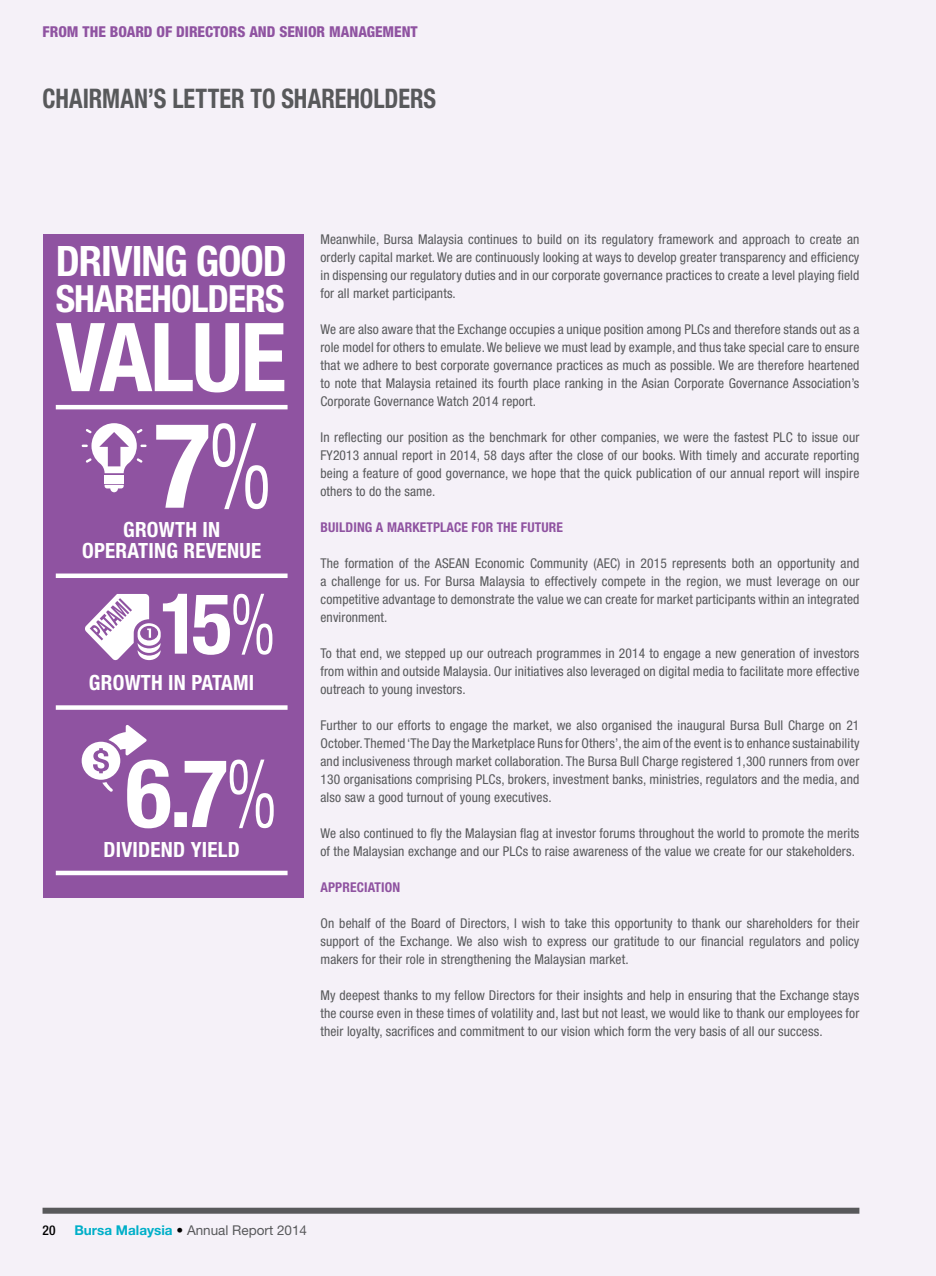
<style>
.page{position:relative;width:936px;height:1276px;background:#fff}
.page>*{position:absolute;margin:0;border:0;box-sizing:border-box;transform-origin:0 0}
.t1{font:700 condensed 95.25px "Helvetica Neue LT Std";letter-spacing:-.025em;color:#fff}
.t2{font:700 condensed 42px "Helvetica Neue LT Std";letter-spacing:-.025em;color:#fff}
.t3{font:700 condensed 37.5px "Helvetica Neue LT Std";letter-spacing:-.025em;color:#fff}
.t4{font:700 condensed 27px "Helvetica Neue LT Std";color:#58595b;scale:.9 1}
.t5{font:700 condensed 21px/21px "Helvetica Neue LT Std";letter-spacing:.01em;color:#fff;text-align:center}
.t6{font:800 condensed 15px "Helvetica Neue LT Std";color:#8f53a1}
.t7{font:condensed 13.5px/18px "Helvetica Neue LT Std";letter-spacing:.01em;color:#58595b;text-align:justify}
.t8{font:700 condensed 13.5px "Helvetica Neue LT Std";letter-spacing:.01em;color:#8f53a1}
.t9{font:13.5px "Helvetica Neue LT Std";color:#58595b}
.t10{font:500 condensed 13.5px "Helvetica Neue LT Std";color:#000}
.s1{font-weight:700;color:#00afc8}
.s2{color:#000}
</style>
<div class="page">
<div style="left:0;top:0;width:935px;height:1276px;background:#f5f1f8"></div>
<div style="left:43px;top:1207px;width:816px;height:6px;background:#58595b"></div>
<div style="left:43px;top:234px;width:260px;height:663px;background:#8f53a1"></div>
<svg style="left:105px;top:485px;width:19px;height:7px"></svg>
<svg style="left:82px;top:423px;width:65px;height:50px"></svg>
<div style="left:105px;top:475px;width:19px;height:8px;background:#fff"></div>
<svg style="left:156px;top:423px;width:112px;height:86px"></svg>
<svg style="left:85px;top:594px;width:187px;height:66px"></svg>
<hr style="left:56px;top:405px;width:231px;height:4px;background:#fff">
<div style="left:56px;top:573px;width:231px;height:5px;background:#fff"></div>
<div style="left:56px;top:705px;width:231px;height:5px;background:#fff"></div>
<div style="left:56px;top:870px;width:231px;height:5px;background:#fff"></div>
<svg style="left:82px;top:725px;width:192px;height:103px"></svg>
<p class="t6" style="left:43px;top:23px;width:377px">FROM THE BOARD OF DIRECTORS AND SENIOR MANAGEMENT</p>
<h3 class="t4" style="left:43px;top:82px;width:438px">CHAIRMAN’S LETTER TO SHAREHOLDERS</h3>
<h2 class="t2" style="left:56px;top:235px;width:233px">DRIVING GOOD</h2>
<h3 class="t3" style="left:56px;top:276px;width:230px">SHAREHOLDERS</h3>
<h1 class="t1" style="left:56px;top:300px;width:232px">VALUE</h1>
<h3 class="t5" style="left:82px;top:519px;width:180px">GROWTH IN<br>OPERATING REVENUE</h3>
<h3 class="t5" style="left:89px;top:672px;width:167px">GROWTH IN PATAMI</h3>
<h3 class="t5" style="left:104px;top:838px;width:138px">DIVIDEND YIELD</h3>
<p class="t7" style="left:320px;top:230px;width:540px">Meanwhile, Bursa Malaysia continues to build on its regulatory framework and approach to create an orderly capital market. We are continuously looking at ways to develop greater transparency and efficiency in dispensing our regulatory duties and in our corporate governance practices to create a level playing field for all market participants.</p>
<p class="t7" style="left:320px;top:320px;width:540px">We are also aware that the Exchange occupies a unique position among PLCs and therefore stands out as a role model for others to emulate. We believe we must lead by example, and thus take special care to ensure that we adhere to best corporate governance practices as much as possible. We are therefore heartened to note that Malaysia retained its fourth place ranking in the Asian Corporate Governance Association’s Corporate Governance Watch 2014 report.</p>
<p class="t7" style="left:320px;top:428px;width:540px">In reflecting our position as the benchmark for other companies, we were the fastest PLC to issue our FY2013 annual report in 2014, 58 days after the close of our books. With timely and accurate reporting being a feature of good governance, we hope that the quick publication of our annual report will inspire others to do the same.</p>
<p class="t8" style="left:320px;top:518px;width:244px">BUILDING A MARKETPLACE FOR THE FUTURE</p>
<p class="t7" style="left:320px;top:554px;width:540px">The formation of the ASEAN Economic Community (AEC) in 2015 represents both an opportunity and a challenge for us. For Bursa Malaysia to effectively compete in the region, we must leverage on our competitive advantage to demonstrate the value we can create for market participants within an integrated environment.</p>
<p class="t7" style="left:320px;top:644px;width:540px">To that end, we stepped up our outreach programmes in 2014 to engage a new generation of investors from within and outside Malaysia. Our initiatives also leveraged on digital media to facilitate more effective outreach to young investors.</p>
<p class="t7" style="left:320px;top:716px;width:540px">Further to our efforts to engage the market, we also organised the inaugural Bursa Bull Charge on 21<br>October. Themed ‘The Day the Marketplace Runs for Others’, the aim of the event is to enhance sustainability and inclusiveness through market collaboration. The Bursa Bull Charge registered 1,300 runners from over 130 organisations comprising PLCs, brokers, investment banks, ministries, regulators and the media, and also saw a good turnout of young executives.</p>
<p class="t7" style="left:320px;top:824px;width:540px">We also continued to fly the Malaysian flag at investor forums throughout the world to promote the merits of the Malaysian exchange and our PLCs to raise awareness of the value we create for our stakeholders.</p>
<p class="t8" style="left:320px;top:878px;width:81px">APPRECIATION</p>
<p class="t7" style="left:320px;top:914px;width:540px">On behalf of the Board of Directors, I wish to take this opportunity to thank our shareholders for their support of the Exchange. We also wish to express our gratitude to our financial regulators and policy makers for their role in strengthening the Malaysian market.</p>
<p class="t7" style="left:320px;top:986px;width:540px">My deepest thanks to my fellow Directors for their insights and help in ensuring that the Exchange stays the course even in these times of volatility and, last but not least, we would like to thank our employees for their loyalty, sacrifices and commitment to our vision which form the very basis of all our success.</p>
<p class="t10" style="left:43px;top:1221px;width:14px">20</p>
<p class="t9" style="left:74px;top:1221px;width:234px"><span class="s1">Bursa Malaysia</span> <span class="s2">•</span> Annual Report 2014</p>
</div>
